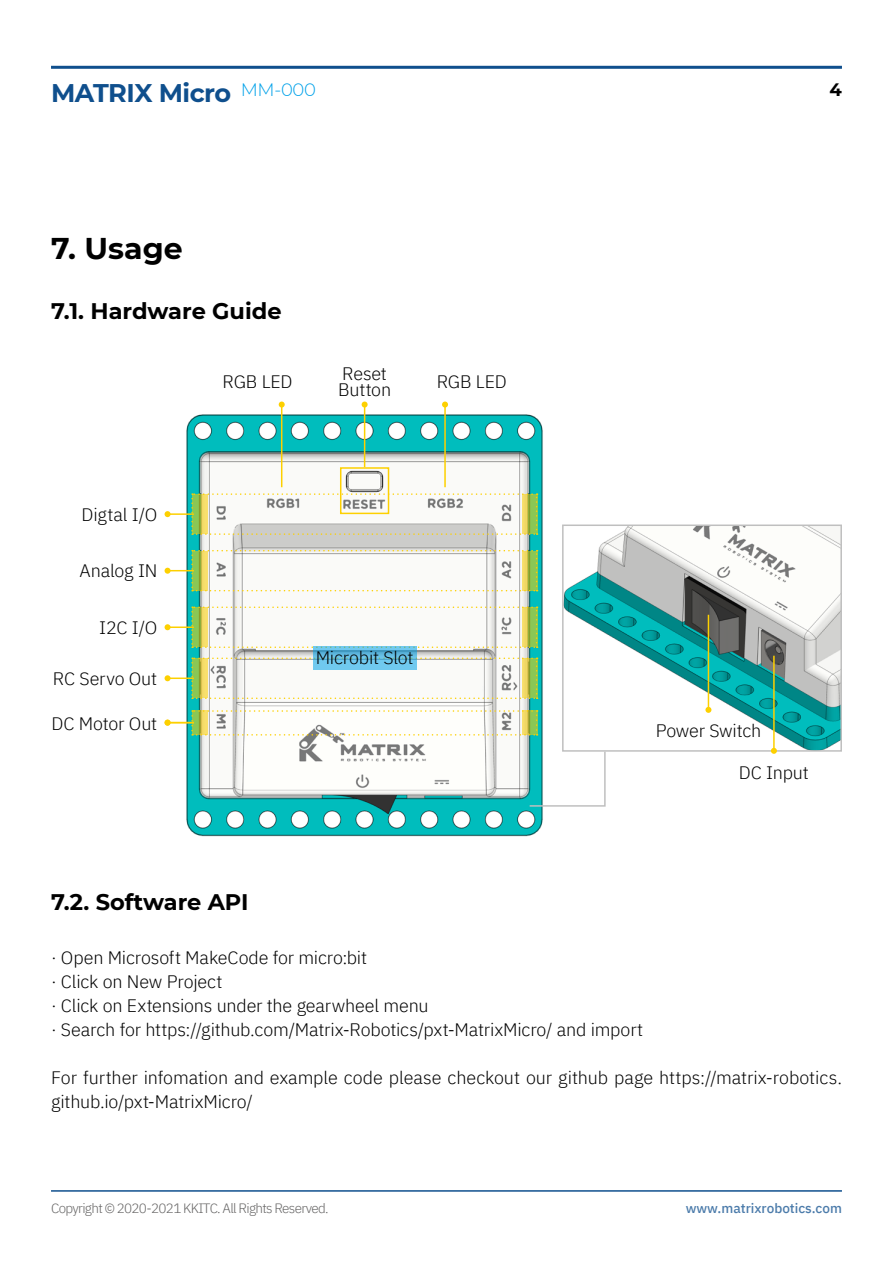
<style>
.page{position:relative;width:893px;height:1263px;background:#fff}
.page>*{position:absolute;margin:0;border:0;box-sizing:border-box;transform-origin:0 0}
.t1{font:700 30px "Montserrat";color:#000}
.t2{font:700 25.5px "Montserrat";letter-spacing:-.02em;color:#0f4f8d}
.t3{font:700 22.5px "Montserrat";color:#000}
.t4{font:300 18px/24px "IBM Plex Sans";letter-spacing:-.01em;color:#000}
.t5{font:700 18px "Montserrat";color:#000}
.t6{font:300 13.5px "IBM Plex Sans";letter-spacing:-.05em;color:#656464}
.t7{font:500 13.5px "IBM Plex Sans";color:#4b7baa}
</style>
<div class="page">
<hr style="left:51px;top:1190px;width:791px;height:2px;background:#0f4f8d">
<hr style="left:51px;top:66px;width:791px;height:3px;background:#0f4f8d">
<img style="left:186px;top:414px;width:357px;height:422px">
<img style="left:565px;top:527px;width:274px;height:222px">
<div style="left:562px;top:524px;width:280px;height:228px;border:2px solid #bfbfbf"></div>
<svg style="left:191px;top:493px;width:347px;height:42px"></svg>
<svg style="left:191px;top:606px;width:347px;height:42px"></svg>
<svg style="left:191px;top:657px;width:347px;height:42px"></svg>
<svg style="left:192px;top:494px;width:16px;height:40px"></svg>
<svg style="left:192px;top:607px;width:16px;height:40px"></svg>
<svg style="left:192px;top:658px;width:16px;height:40px"></svg>
<svg style="left:522px;top:494px;width:15px;height:40px"></svg>
<svg style="left:313px;top:647px;width:103px;height:23px;background:#66bee2"></svg>
<svg style="left:522px;top:607px;width:15px;height:40px"></svg>
<svg style="left:522px;top:658px;width:15px;height:40px"></svg>
<hr style="left:168px;top:513px;width:26px;height:2px;background:#fdd000">
<svg style="left:165px;top:511px;width:6px;height:6px"></svg>
<svg style="left:165px;top:550px;width:373px;height:41px"></svg>
<hr style="left:168px;top:626px;width:26px;height:2px;background:#fdd000">
<svg style="left:165px;top:624px;width:6px;height:6px"></svg>
<hr style="left:168px;top:677px;width:26px;height:2px;background:#fdd000">
<svg style="left:165px;top:675px;width:6px;height:6px"></svg>
<svg style="left:165px;top:710px;width:373px;height:26px"></svg>
<div style="left:340px;top:467px;width:49px;height:47px;border:2px solid #fdd000"></div>
<hr style="left:364px;top:404px;width:1px;height:63px;background:#fdd000">
<svg style="left:362px;top:401px;width:6px;height:6px"></svg>
<hr style="left:281px;top:404px;width:1px;height:83px;background:#fdd000">
<svg style="left:279px;top:401px;width:6px;height:6px"></svg>
<hr style="left:444px;top:404px;width:2px;height:83px;background:#fdd000">
<svg style="left:442px;top:401px;width:6px;height:6px"></svg>
<svg style="left:528px;top:750px;width:78px;height:57px"></svg>
<hr style="left:773px;top:656px;width:2px;height:95px;background:#fdd000">
<svg style="left:771px;top:748px;width:6px;height:6px"></svg>
<hr style="left:708px;top:615px;width:1px;height:95px;background:#fdd000">
<svg style="left:705px;top:707px;width:6px;height:6px"></svg>
<h2 class="t2" style="left:51px;top:75px;width:266px">MATRIX Micro <sup>MM-000</sup></h2>
<p class="t5" style="left:829px;top:77px;width:14px">4</p>
<h1 class="t1" style="left:51px;top:227px;width:133px">7. Usage</h1>
<p class="t3" style="left:51px;top:295px;width:232px">7.1. Hardware Guide</p>
<p class="t4" style="left:82px;top:501px;width:77px">Digtal I/O</p>
<p class="t4" style="left:80px;top:557px;width:79px">Analog IN</p>
<p class="t4" style="left:99px;top:614px;width:60px">I2C I/O</p>
<p class="t4" style="left:53px;top:665px;width:106px">RC Servo Out</p>
<p class="t4" style="left:52px;top:710px;width:107px">DC Motor Out</p>
<p class="t4" style="left:338px;top:364px;width:55px;line-height:16.5px">Reset<br>Button</p>
<p class="t4" style="left:222px;top:368px;width:72px">RGB LED</p>
<p class="t4" style="left:437px;top:368px;width:72px">RGB LED</p>
<p class="t4" style="left:316px;top:644px;width:99px">Microbit Slot</p>
<p class="t3" style="left:51px;top:886px;width:199px">7.2. Software API</p>
<p class="t4" style="left:656px;top:717px;width:107px">Power Switch</p>
<p class="t4" style="left:739px;top:759px;width:72px">DC Input</p>
<p class="t4" style="left:51px;top:944px;width:594px">· Open Microsoft MakeCode for micro:bit<br>· Click on New Project<br>· Click on Extensions under the gearwheel menu<br>· Search for https://github.com/Matrix-Robotics/pxt-MatrixMicro/ and import</p>
<p class="t4" style="left:51px;top:1064px;width:792px">For further infomation and example code please checkout our github page https://matrix-robotics. github.io/pxt-MatrixMicro/</p>
<p class="t6" style="left:51px;top:1198px;width:279px">Copyright © 2020-2021 KKITC. All Rights Reserved.</p>
<p class="t7" style="left:686px;top:1198px;width:158px">www.matrixrobotics.com</p>
</div>
